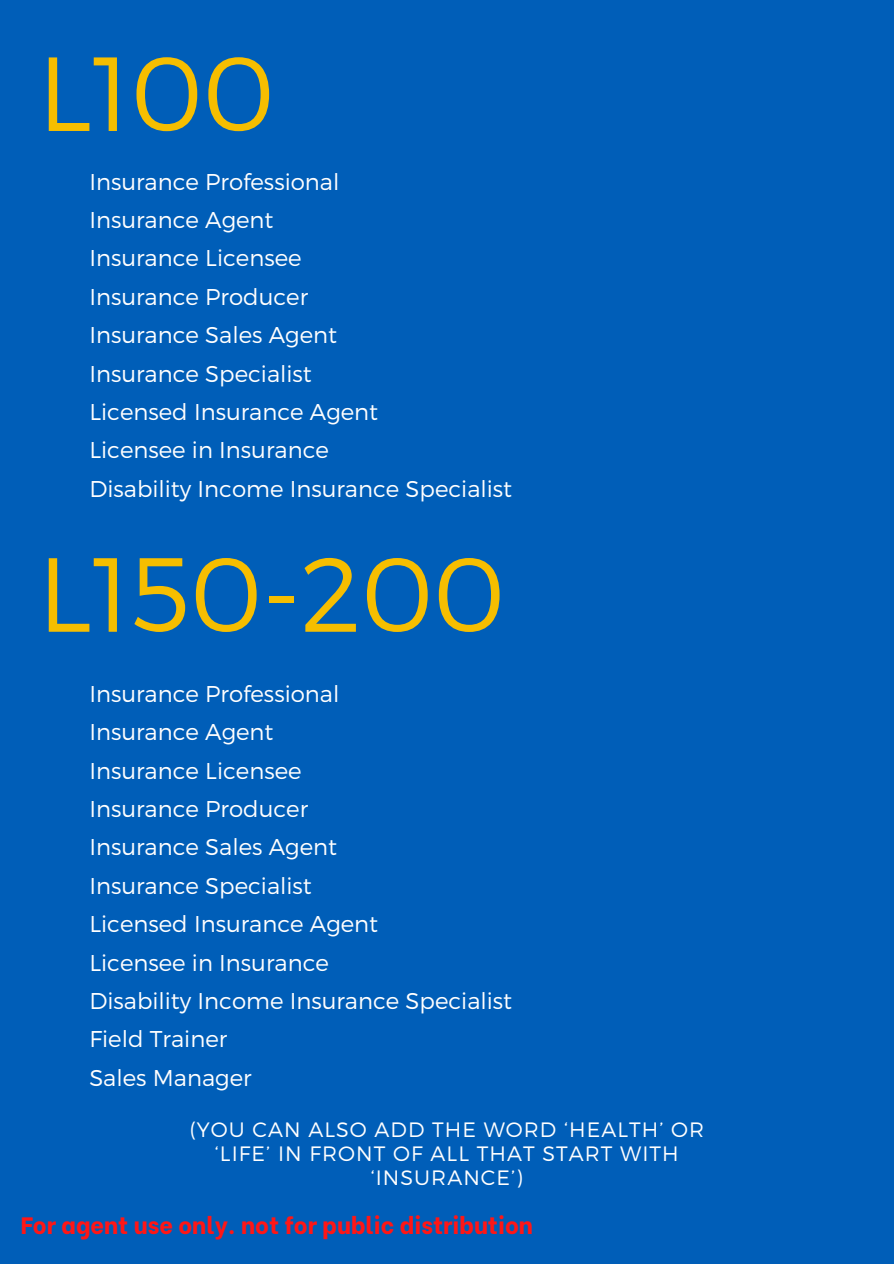
<style>
.page{position:relative;width:894px;height:1264px;background:#fff}
.page>*{position:absolute;margin:0;border:0;box-sizing:border-box;transform-origin:0 0}
.t1{font:300 105px "Montserrat";color:#f6be00}
.t2{font:800 23.7px "Be Vietnam";color:#ff1616}
.t3{font:300 22.8px/38.4px "Montserrat";color:#fff}
.t4{font:300 20.85px/23.7px "Montserrat";letter-spacing:.05em;color:#fff;text-align:center}
</style>
<div class="page">
<div style="left:0;top:0;width:893px;height:1263px;background:#005eb8"></div>
<h1 class="t1" style="left:38px;top:25px;width:238px">L100</h1>
<h3 class="t3" style="left:89px;top:161px;width:424px">Insurance Professional<br>Insurance Agent<br>Insurance Licensee<br>Insurance Producer<br>Insurance Sales Agent<br>Insurance Specialist<br>Licensed Insurance Agent<br>Licensee in Insurance<br>Disability Income Insurance Specialist</h3>
<h3 class="t1" style="left:38px;top:526px;width:469px">L150-200</h3>
<p class="t3" style="left:89px;top:673px;width:424px">Insurance Professional<br>Insurance Agent<br>Insurance Licensee<br>Insurance Producer<br>Insurance Sales Agent<br>Insurance Specialist<br>Licensed Insurance Agent<br>Licensee in Insurance<br>Disability Income Insurance Specialist<br>Field Trainer<br>Sales Manager</p>
<h1 class="t4" style="left:189px;top:1117px;width:516px">(YOU CAN ALSO ADD THE WORD ‘HEALTH’ OR ‘LIFE’ IN FRONT OF ALL THAT START WITH ‘INSURANCE’)</h1>
<h2 class="t2" style="left:21px;top:1205px;width:513px">For agent use only. not for public distribution</h2>
</div>
